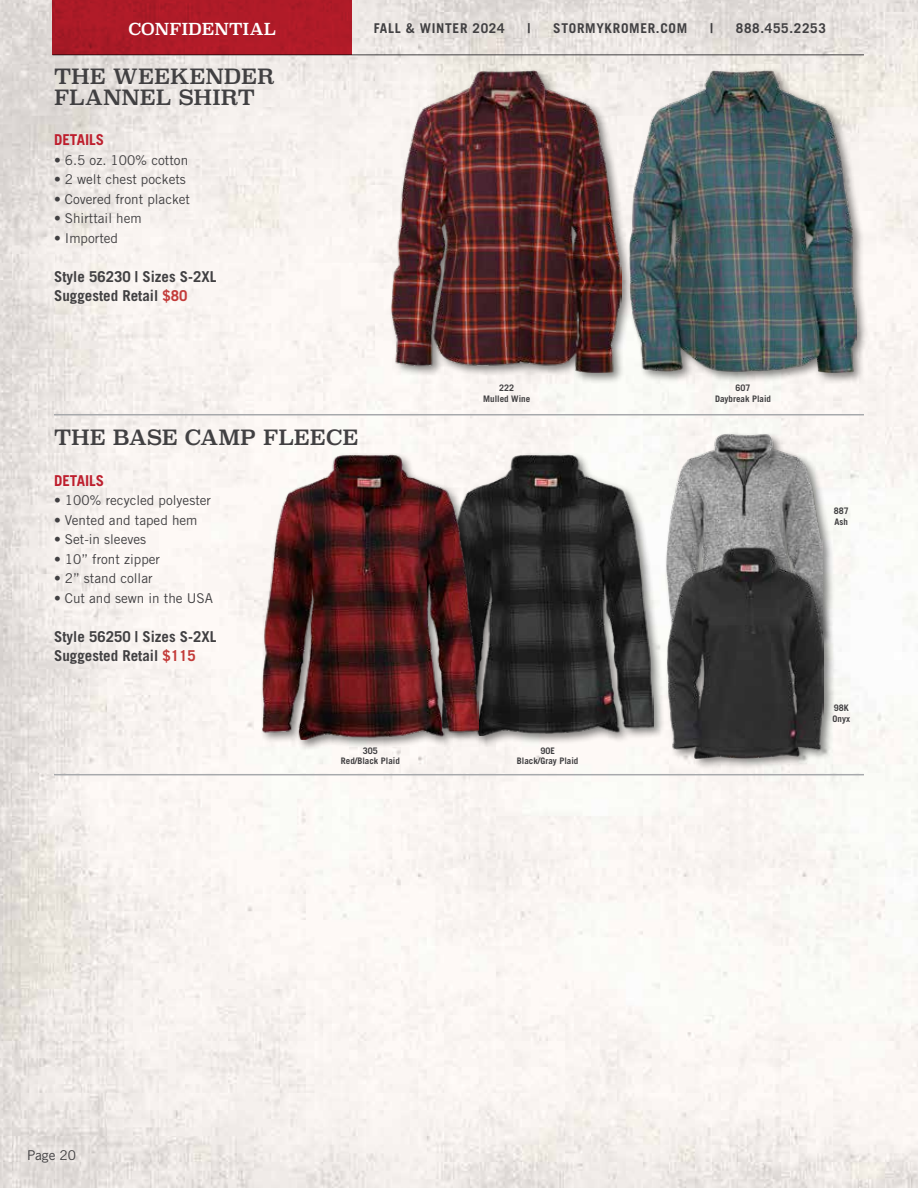
<style>
.page{position:relative;width:918px;height:1188px;background:#fff}
.page>*{position:absolute;margin:0;border:0;box-sizing:border-box;transform-origin:0 0}
.t1{font:21px/21px "Superclarendon Rg";color:#414042}
.t2{font:16.5px "Superclarendon Rg";color:#fff}
.t3{font:700 15px/19.5px "Trade Gothic LT Std";color:#414042}
.t4{font:700 15px "Trade Gothic LT Std";color:#be1e2d}
.t5{font:13.5px "Trade Gothic LT Std";color:#414042}
.t6{font:700 13.5px "Trade Gothic LT Std";letter-spacing:.05em;color:#414042}
.t7{font:700 9px/10.8px "Trade Gothic LT Std";color:#414042;text-align:center}
.s1{color:#c33b39}
</style>
<div class="page">
<img style="left:0;top:0;width:918px;height:1188px">
<hr style="left:52px;top:54px;width:812px;height:1px;background:#414042">
<div style="left:52px;top:0;width:300px;height:55px;background:#af1b28"></div>
<hr style="left:54px;top:414px;width:810px;height:1px;background:#a7a9ac">
<hr style="left:54px;top:774px;width:810px;height:1px;background:#a7a9ac">
<div style="left:663px;top:431px;width:173px;height:225px;background:#000;opacity:.5"></div>
<img style="left:666px;top:434px;width:157px;height:111px">
<div style="left:664px;top:545px;width:172px;height:225px;background:#000;opacity:.5"></div>
<img style="left:667px;top:548px;width:157px;height:210px">
<div style="left:438px;top:452px;width:228px;height:296px;background:#000;opacity:.5"></div>
<img style="left:490px;top:455px;width:164px;height:281px">
<div style="left:260px;top:452px;width:230px;height:300px;background:#000;opacity:.5"></div>
<img style="left:263px;top:455px;width:215px;height:285px">
<div style="left:626px;top:68px;width:243px;height:317px;background:#000;opacity:.5"></div>
<img style="left:633px;top:71px;width:223px;height:301px">
<div style="left:389px;top:68px;width:244px;height:317px;background:#000;opacity:.5"></div>
<img style="left:392px;top:71px;width:229px;height:301px">
<p class="t2" style="left:128px;top:19px;width:149px">CONFIDENTIAL</p>
<h1 class="t1" style="left:54px;top:66px;width:222px">THE WEEKENDER<br>FLANNEL SHIRT</h1>
<p class="t4" style="left:54px;top:131px;width:52px">DETAILS</p>
<p class="t5" style="left:54px;top:152px;width:136px">• 6.5 oz. 100% cotton</p>
<p class="t5" style="left:54px;top:171px;width:133px">• 2 welt chest pockets</p>
<p class="t5" style="left:54px;top:191px;width:138px">• Covered front placket</p>
<p class="t5" style="left:54px;top:210px;width:89px">• Shirttail hem</p>
<p class="t5" style="left:54px;top:230px;width:66px">• Imported</p>
<p class="t3" style="left:54px;top:266px;width:164px">Style 56230 | Sizes S-2XL<br>Suggested Retail <span class="s1">$80</span></p>
<p class="t6" style="left:374px;top:20px;width:133px">FALL &amp; WINTER 2024</p>
<p class="t6" style="left:527px;top:20px;width:4px">|</p>
<p class="t6" style="left:553px;top:20px;width:135px">STORMYKROMER.COM</p>
<p class="t6" style="left:710px;top:20px;width:4px">|</p>
<p class="t6" style="left:736px;top:20px;width:91px">888.455.2253</p>
<h1 class="t1" style="left:54px;top:427px;width:306px">THE BASE CAMP FLEECE</h1>
<p class="t4" style="left:54px;top:471px;width:52px">DETAILS</p>
<p class="t5" style="left:54px;top:492px;width:159px">• 100% recycled polyester</p>
<p class="t5" style="left:54px;top:512px;width:145px">• Vented and taped hem</p>
<p class="t5" style="left:54px;top:531px;width:94px">• Set-in sleeves</p>
<p class="t5" style="left:54px;top:551px;width:108px">• 10” front zipper</p>
<p class="t5" style="left:54px;top:570px;width:100px">• 2” stand collar</p>
<p class="t5" style="left:54px;top:590px;width:160px">• Cut and sewn in the USA</p>
<p class="t3" style="left:54px;top:626px;width:164px">Style 56250 | Sizes S-2XL<br>Suggested Retail <span class="s1">$115</span></p>
<p class="t7" style="left:483px;top:382px;width:49px">222<br>Mulled Wine</p>
<p class="t7" style="left:715px;top:382px;width:58px">607<br>Daybreak Plaid</p>
<p class="t7" style="left:834px;top:505px;width:17px;text-align:left">887<br>Ash</p>
<p class="t7" style="left:833px;top:702px;width:19px;text-align:left">98K<br>Onyx</p>
<p class="t5" style="left:27px;top:1147px;width:51px">Page 20</p>
<p class="t7" style="left:341px;top:745px;width:61px">305<br>Red/Black Plaid</p>
<p class="t7" style="left:517px;top:745px;width:63px">90E<br>Black/Gray Plaid</p>
</div>
